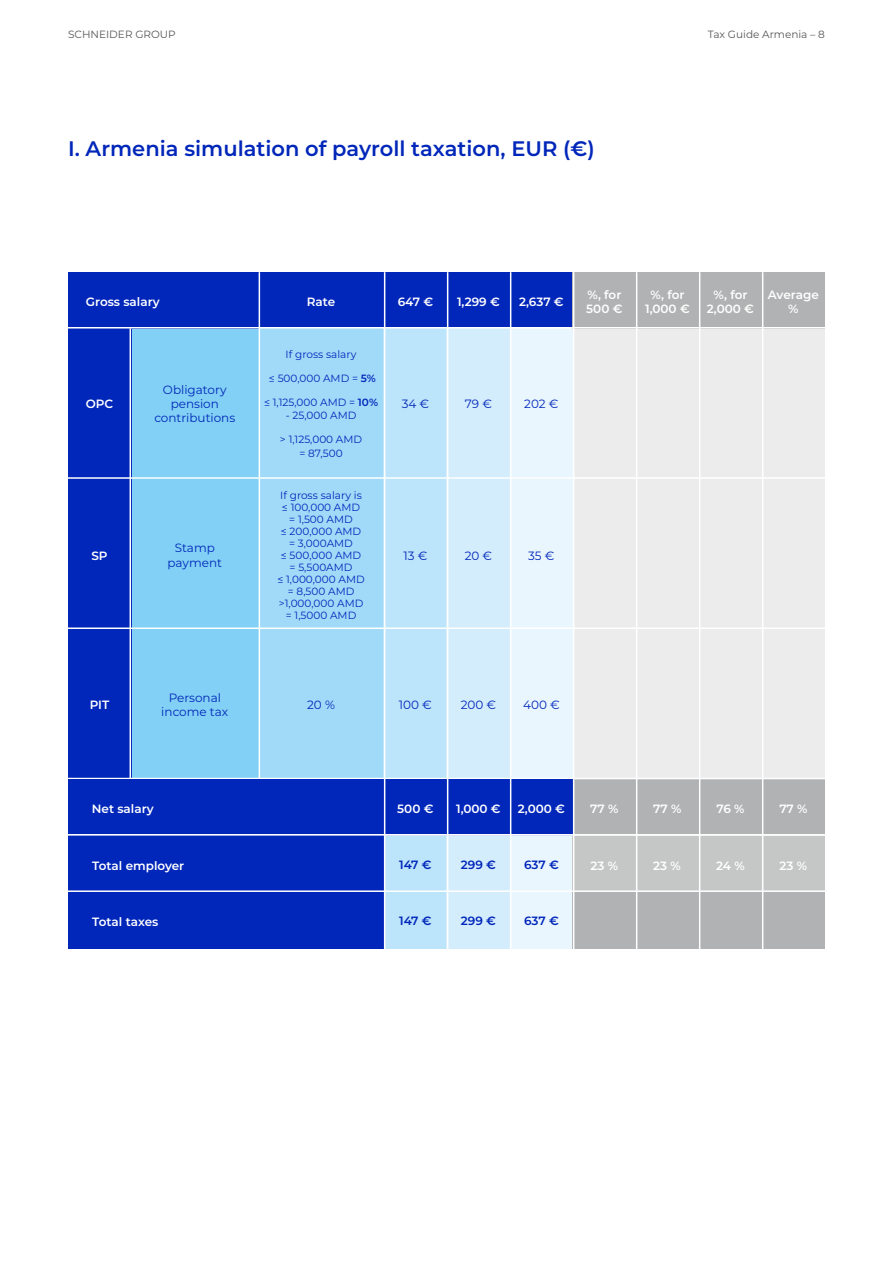
<style>
.page{position:relative;width:893px;height:1263px;background:#fff}
.page>*{position:absolute;margin:0;border:0;box-sizing:border-box;transform-origin:0 0}
.t1{font:600 21px "Montserrat";color:#0026ba}
.t2{font:600 12px/14.4px "Montserrat";color:#fff;text-align:center}
.t3{font:12px/14.4px "Montserrat";color:#0026ba;text-align:center}
.t4{font:600 12px "Montserrat";color:#0026ba}
.t5{font:10.5px/12px "Montserrat";color:#0026ba;text-align:center}
.t6{font:10.5px "Montserrat";color:#565655}
.s1{font-weight:600}
</style>
<div class="page">
<div style="left:131px;top:328px;width:128px;height:449px;background:#82d0f5"></div>
<div style="left:68px;top:328px;width:63px;height:151px;background:#0026ba"></div>
<div style="left:68px;top:479px;width:63px;height:150px;background:#0026ba"></div>
<div style="left:68px;top:629px;width:63px;height:150px;background:#0026ba"></div>
<div style="left:68px;top:272px;width:505px;height:56px;background:#0026ba"></div>
<div style="left:259px;top:328px;width:124px;height:449px;background:#a1daf8"></div>
<hr style="left:259px;top:272px;width:1px;height:679px;background:#fff">
<hr style="left:130px;top:328px;width:1px;height:623px;background:#fff">
<div style="left:699px;top:328px;width:63px;height:449px;background:#ececec"></div>
<div style="left:573px;top:328px;width:63px;height:449px;background:#ececec"></div>
<div style="left:762px;top:328px;width:63px;height:449px;background:#ececec"></div>
<div style="left:636px;top:328px;width:63px;height:449px;background:#ececec"></div>
<div style="left:384px;top:328px;width:63px;height:449px;background:#bce4fa"></div>
<div style="left:384px;top:836px;width:63px;height:56px;background:#bce4fa"></div>
<div style="left:384px;top:892px;width:63px;height:56px;background:#bce4fa"></div>
<div style="left:510px;top:328px;width:63px;height:449px;background:#eaf6fe"></div>
<div style="left:510px;top:836px;width:63px;height:56px;background:#eaf6fe"></div>
<div style="left:510px;top:892px;width:63px;height:56px;background:#eaf6fe"></div>
<div style="left:699px;top:836px;width:63px;height:56px;background:#c5c6c6"></div>
<div style="left:699px;top:892px;width:63px;height:56px;background:#b1b2b3"></div>
<div style="left:447px;top:328px;width:63px;height:449px;background:#d4edfc"></div>
<div style="left:447px;top:836px;width:63px;height:56px;background:#d4edfc"></div>
<div style="left:447px;top:892px;width:63px;height:56px;background:#d4edfc"></div>
<div style="left:573px;top:836px;width:63px;height:56px;background:#c5c6c6"></div>
<div style="left:573px;top:892px;width:63px;height:56px;background:#b1b2b3"></div>
<div style="left:573px;top:272px;width:252px;height:56px;background:#b1b2b3"></div>
<div style="left:573px;top:779px;width:252px;height:57px;background:#b1b2b3"></div>
<div style="left:762px;top:836px;width:63px;height:56px;background:#c5c6c6"></div>
<div style="left:762px;top:892px;width:63px;height:56px;background:#b1b2b3"></div>
<div style="left:636px;top:836px;width:63px;height:56px;background:#c5c6c6"></div>
<div style="left:636px;top:892px;width:63px;height:56px;background:#b1b2b3"></div>
<hr style="left:56px;top:327px;width:804px;height:1px;background:#fff">
<hr style="left:56px;top:627px;width:804px;height:2px;background:#fff">
<hr style="left:56px;top:778px;width:804px;height:1px;background:#fff">
<div style="left:68px;top:779px;width:505px;height:57px;background:#0026ba"></div>
<hr style="left:56px;top:477px;width:804px;height:2px;background:#fff">
<div style="left:68px;top:836px;width:315px;height:56px;background:#0026ba"></div>
<div style="left:68px;top:892px;width:315px;height:56px;background:#0026ba"></div>
<hr style="left:56px;top:834px;width:804px;height:2px;background:#fff">
<hr style="left:56px;top:890px;width:804px;height:2px;background:#fff">
<hr style="left:762px;top:272px;width:1px;height:679px;background:#fff">
<hr style="left:699px;top:272px;width:1px;height:679px;background:#fff">
<hr style="left:636px;top:272px;width:1px;height:679px;background:#fff">
<hr style="left:573px;top:272px;width:1px;height:679px;background:#fff">
<hr style="left:510px;top:272px;width:1px;height:679px;background:#fff">
<hr style="left:447px;top:272px;width:1px;height:679px;background:#fff">
<hr style="left:384px;top:272px;width:1px;height:679px;background:#fff">
<p class="t6" style="left:68px;top:27px;width:109px">SCHNEIDER GROUP</p>
<p class="t6" style="left:708px;top:27px;width:119px">Tax Guide Armenia – 8</p>
<h1 class="t1" style="left:68px;top:134px;width:528px">I. Armenia simulation of payroll taxation, EUR (€)</h1>
<p class="t2" style="left:86px;top:294px;width:75px">Gross salary</p>
<p class="t2" style="left:307px;top:294px;width:30px">Rate</p>
<p class="t2" style="left:398px;top:294px;width:37px">647 €</p>
<p class="t2" style="left:86px;top:396px;width:29px">OPC</p>
<p class="t2" style="left:91px;top:548px;width:18px">SP</p>
<p class="t3" style="left:154px;top:382px;width:82px">Obligatory pension contributions</p>
<p class="t3" style="left:168px;top:541px;width:56px">Stamp payment</p>
<p class="t5" style="left:286px;top:348px;width:72px">If gross salary</p>
<p class="t5" style="left:269px;top:372px;width:109px">≤ 500,000 AMD = <span class="s1">5%</span></p>
<p class="t5" style="left:264px;top:396px;width:115px">≤ 1,125,000 AMD = <span class="s1">10%</span></p>
<p class="t5" style="left:286px;top:409px;width:72px">- 25,000 AMD</p>
<p class="t5" style="left:280px;top:432px;width:84px;line-height:13.5px">&gt; 1,125,000 AMD = 87,500</p>
<p class="t5" style="left:277px;top:489px;width:89px">If gross salary is ≤ 100,000 AMD<br>= 1,500 AMD<br>≤ 200,000 AMD = 3,000AMD<br>≤ 500,000 AMD = 5,500AMD<br>≤ 1,000,000 AMD = 8,500 AMD &gt;1,000,000 AMD = 1,5000 AMD</p>
<p class="t3" style="left:402px;top:396px;width:29px">34 €</p>
<p class="t3" style="left:403px;top:548px;width:25px">13 €</p>
<p class="t2" style="left:457px;top:294px;width:44px">1,299 €</p>
<p class="t2" style="left:519px;top:294px;width:46px">2,637 €</p>
<p class="t2" style="left:586px;top:287px;width:38px;text-align:left">%, for<br>500 €</p>
<p class="t2" style="left:645px;top:287px;width:46px">%, for<br>1,000 €</p>
<p class="t2" style="left:707px;top:287px;width:49px">%, for<br>2,000 €</p>
<p class="t2" style="left:768px;top:287px;width:52px">Average %</p>
<p class="t3" style="left:465px;top:396px;width:29px">79 €</p>
<p class="t3" style="left:524px;top:396px;width:36px">202 €</p>
<p class="t3" style="left:465px;top:548px;width:29px">20 €</p>
<p class="t3" style="left:528px;top:548px;width:28px">35 €</p>
<p class="t2" style="left:90px;top:697px;width:21px">PIT</p>
<p class="t3" style="left:161px;top:690px;width:69px">Personal income tax</p>
<p class="t3" style="left:307px;top:697px;width:29px">20 %</p>
<p class="t3" style="left:399px;top:697px;width:34px">100 €</p>
<p class="t3" style="left:461px;top:697px;width:37px">200 €</p>
<p class="t3" style="left:523px;top:697px;width:38px">400 €</p>
<p class="t2" style="left:92px;top:801px;width:63px">Net salary</p>
<p class="t2" style="left:397px;top:801px;width:38px">500 €</p>
<p class="t2" style="left:456px;top:801px;width:46px">1,000 €</p>
<p class="t2" style="left:518px;top:801px;width:49px">2,000 €</p>
<p class="t2" style="left:399px;top:801px;width:34px">631 €</p>
<p class="t2" style="left:459px;top:801px;width:41px">1263 €</p>
<p class="t2" style="left:520px;top:801px;width:44px">2509 €</p>
<p class="t2" style="left:590px;top:801px;width:30px">77 %</p>
<p class="t2" style="left:653px;top:801px;width:30px">77 %</p>
<p class="t2" style="left:716px;top:801px;width:30px">76 %</p>
<p class="t2" style="left:779px;top:801px;width:30px">77 %</p>
<p class="t2" style="left:92px;top:857px;width:94px">Total employer</p>
<p class="t2" style="left:92px;top:914px;width:68px">Total taxes</p>
<p class="t4" style="left:399px;top:856px;width:34px">147 €</p>
<p class="t4" style="left:399px;top:912px;width:34px">147 €</p>
<p class="t4" style="left:461px;top:856px;width:37px">299 €</p>
<p class="t4" style="left:461px;top:912px;width:37px">299 €</p>
<p class="t4" style="left:524px;top:856px;width:36px">637 €</p>
<p class="t4" style="left:524px;top:912px;width:36px">637 €</p>
<p class="t2" style="left:591px;top:858px;width:29px">23 %</p>
<p class="t2" style="left:653px;top:858px;width:29px">23 %</p>
<p class="t2" style="left:716px;top:858px;width:30px">24 %</p>
<p class="t2" style="left:780px;top:858px;width:29px">23 %</p>
</div>
